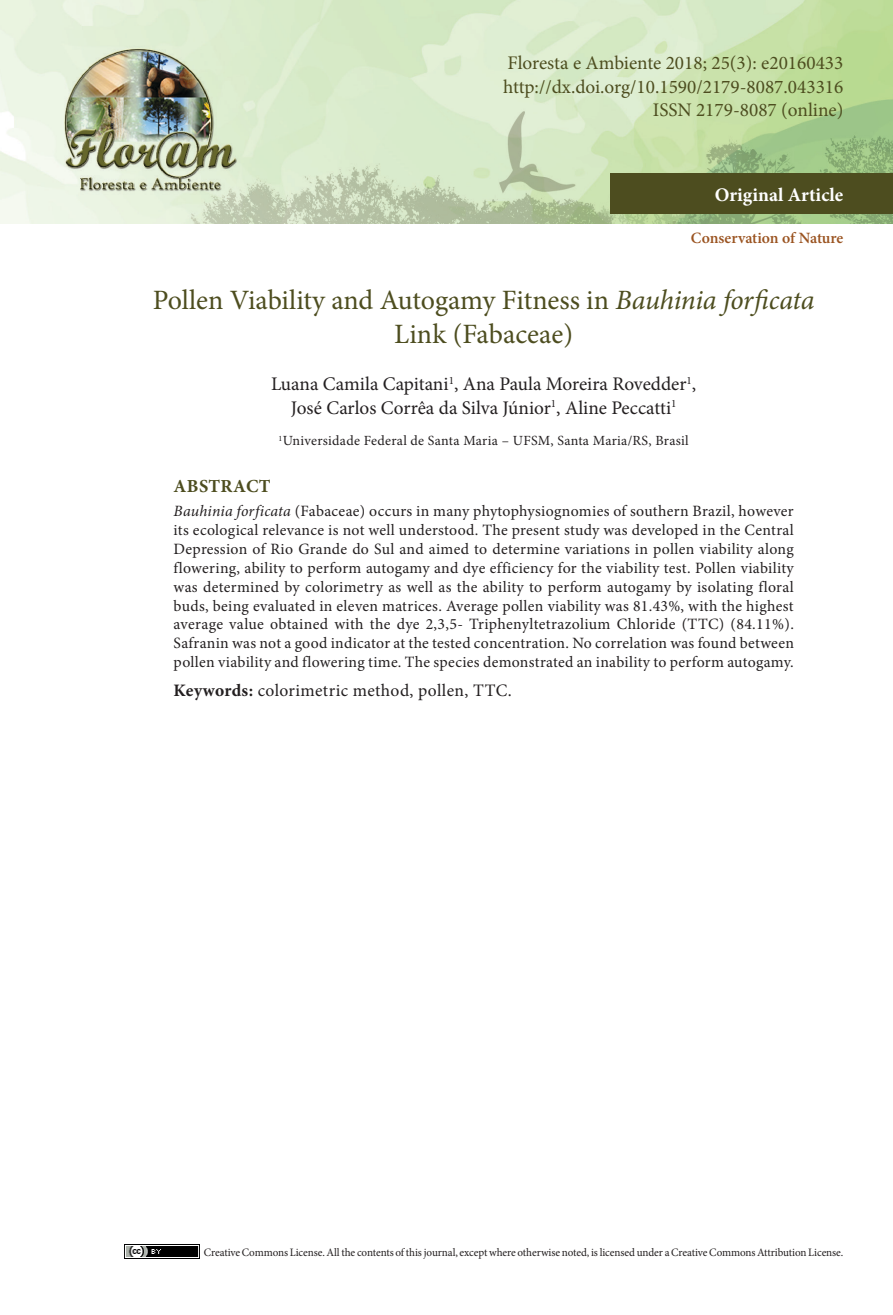
<style>
.page{position:relative;width:893px;height:1315px;background:#fff}
.page>*{position:absolute;margin:0;border:0;box-sizing:border-box;transform-origin:0 0}
.ArticleTitle{font:28px/33.6px "Minion Pro";color:#4d4d1f;text-align:center}
.t1{font:19.25px/23.1px "Minion Pro";color:#4d4d1f;text-align:right}
.Authors{font:19.25px/23.1px "Minion Pro";color:#231f20;text-align:center}
.t2{font:700 19.25px "Minion Pro";color:#fff}
.AbstractTitle{font:700 18.38px "Minion Pro";letter-spacing:.02em;color:#4d4d1f}
.Keywords{font:17.5px "Minion Pro";letter-spacing:.02em;color:#231f20}
.Abstract{font:15.75px/18.9px "Minion Pro";letter-spacing:.02em;color:#231f20;text-align:justify}
.t3{font:600 15.75px "Minion Pro";letter-spacing:-.005em;color:#9a5320}
.Affiliations{font:14px "Minion Pro";letter-spacing:.02em;color:#231f20}
.t4{font:11.38px "Minion Pro";letter-spacing:-.01em;color:#231f20}
.s1{font-style:italic}
.s2{font-weight:700}
</style>
<div class="page">
<img style="left:0;top:0;width:893px;height:223px">
<div style="left:610px;top:174px;width:283px;height:40px;background:#4d4d1f"></div>
<img style="left:124px;top:1244px;width:75px;height:15px">
<p class="t1" style="left:503px;top:52px;width:342px">Floresta e Ambiente 2018; 25(3): e20160433 http://dx.doi.org/10.1590/2179-8087.043316<br>ISSN 2179-8087 (online)</p>
<p class="t2" style="left:715px;top:181px;width:130px">Original Article</p>
<p class="t3" style="left:691px;top:227px;width:154px">Conservation of Nature</p>
<p class="ArticleTitle" style="left:153px;top:283px;width:663px">Pollen Viability and Autogamy Fitness in <span class="s1">Bauhinia forficata<br></span>Link (Fabaceae)</p>
<p class="Authors" style="left:271px;top:373px;width:427px">Luana Camila Capitani<sup>1</sup>, Ana Paula Moreira Rovedder<sup>1</sup>,<br>José Carlos Corrêa da Silva Júnior<sup>1</sup>, Aline Peccatti<sup>1</sup></p>
<p class="Affiliations" style="left:279px;top:431px;width:412px"><sup>1</sup>Universidade Federal de Santa Maria – UFSM, Santa Maria/RS, Brasil</p>
<p class="AbstractTitle" style="left:174px;top:473px;width:99px">ABSTRACT</p>
<p class="Abstract" style="left:174px;top:501px;width:622px"><span class="s1">Bauhinia forficata</span> (Fabaceae) occurs in many phytophysiognomies of southern Brazil, however its ecological relevance is not well understood. The present study was developed in the Central Depression of Rio Grande do Sul and aimed to determine variations in pollen viability along flowering, ability to perform autogamy and dye efficiency for the viability test. Pollen viability was determined by colorimetry as well as the ability to perform autogamy by isolating floral buds, being evaluated in eleven matrices. Average pollen viability was 81.43%, with the highest average value obtained with the dye 2,3,5- Triphenyltetrazolium Chloride (TTC) (84.11%).<br>Safranin was not a good indicator at the tested concentration. No correlation was found between pollen viability and flowering time. The species demonstrated an inability to perform autogamy.</p>
<p class="Keywords" style="left:174px;top:678px;width:339px"><span class="s2">Keywords:</span> colorimetric method, pollen, TTC.</p>
<p class="t4" style="left:204px;top:1244px;width:641px">Creative Commons License. All the contents of this journal, except where otherwise noted, is licensed under a Creative Commons Attribution License.</p>
</div>
